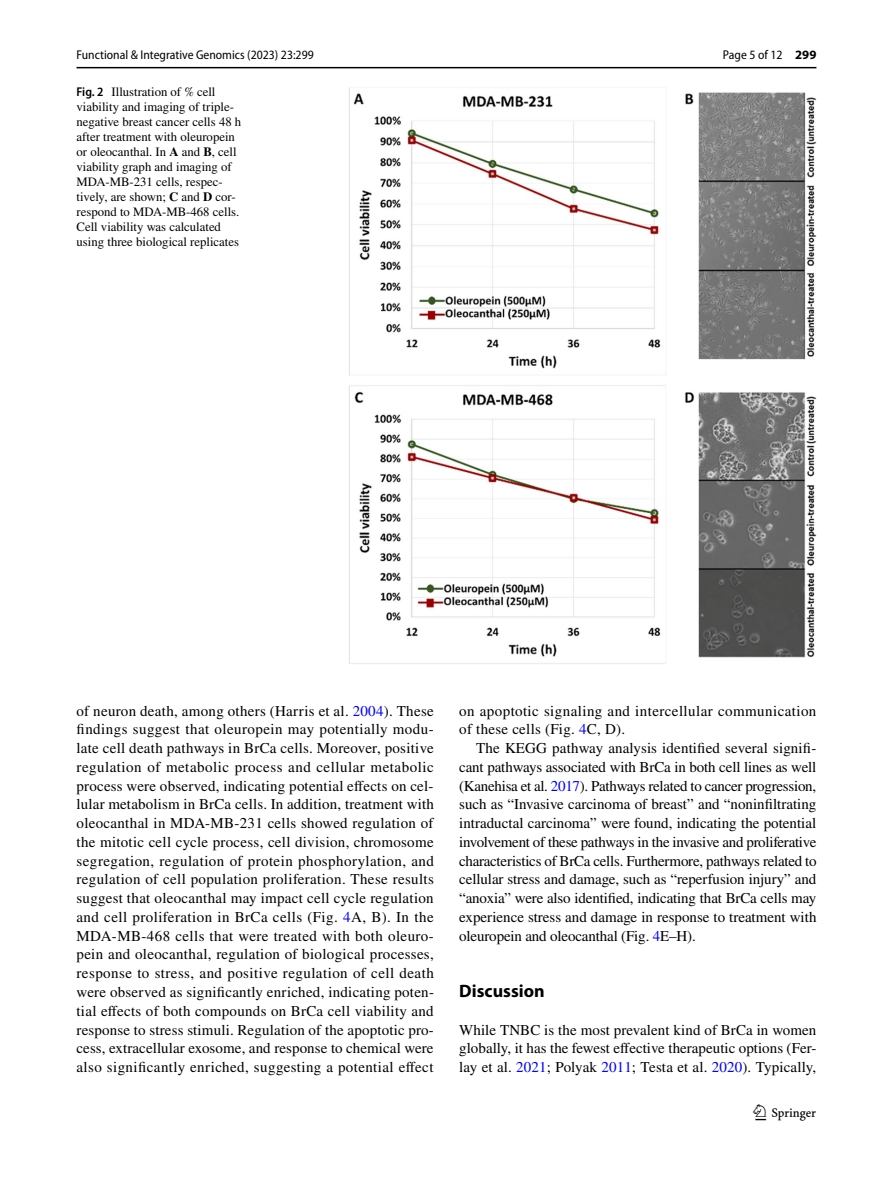
<style>
.page{position:relative;width:893px;height:1187px;background:#fff}
.page>*{position:absolute;margin:0;border:0;box-sizing:border-box;transform-origin:0 0}
.t1{font:22.5px "Springnew Regular 3";color:#000}
.t2{font:700 18px "Myriad Pro";color:#000}
.t3{font:15px/18.8px "STIX";letter-spacing:.02em;color:#000;text-align:justify}
.t4{font:12.75px/15px "STIX";color:#000}
.t5{font:semi-condensed 12.75px "Myriad Pro";color:#000}
.s1{font-family:"Myriad Pro";font-weight:600;font-stretch:semi-condensed}
.s2{font-weight:700}
.s3{font-weight:700;font-stretch:normal}
.s4{color:#00f}
</style>
<div class="page">
<hr style="left:77px;top:67px;width:739px;height:1px;background:#000">
<img style="left:349px;top:87px;width:467px;height:577px">
<p class="t5" style="left:77px;top:48px;width:239px">Functional &amp; Integrative Genomics (2023) 23:299</p>
<p class="t4" style="left:77px;top:85px;width:166px"><span class="s1">Fig. 2</span> Illustration of % cell viability and imaging of triple&shy;negative breast cancer cells 48 h after treatment with oleuropein or oleocanthal. In <span class="s2">A</span> and <span class="s2">B</span>, cell viability graph and imaging of<br>MDA-MB-231 cells, respec&shy;tively, are shown; <span class="s2">C</span> and <span class="s2">D</span> cor&shy;respond to MDA-MB-468 cells.<br>Cell viability was calculated using three biological replicates</p>
<p class="t5" style="left:723px;top:48px;width:95px">Page 5 of 12 <span class="s3">299</span></p>
<p class="t3" style="left:77px;top:702px;width:359px">of neuron death, among others (Harris et al. <span class="s4">2004</span>). These findings suggest that oleuropein may potentially modu&shy;late cell death pathways in BrCa cells. Moreover, positive regulation of metabolic process and cellular metabolic process were observed, indicating potential effects on cel&shy;lular metabolism in BrCa cells. In addition, treatment with oleocanthal in MDA-MB-231 cells showed regulation of the mitotic cell cycle process, cell division, chromosome segregation, regulation of protein phosphorylation, and regulation of cell population proliferation. These results suggest that oleocanthal may impact cell cycle regulation and cell proliferation in BrCa cells (Fig. <span class="s4">4</span>A, B). In the MDA-MB-468 cells that were treated with both oleuro&shy;pein and oleocanthal, regulation of biological processes, response to stress, and positive regulation of cell death were observed as significantly enriched, indicating poten&shy;tial effects of both compounds on BrCa cell viability and response to stress stimuli. Regulation of the apoptotic pro&shy;cess, extracellular exosome, and response to chemical were also significantly enriched, suggesting a potential effect</p>
<p class="t3" style="left:459px;top:702px;width:359px">on apoptotic signaling and intercellular communication of these cells (Fig. <span class="s4">4</span>C, D).</p>
<p class="t3" style="left:459px;top:739px;width:359px;text-indent:17px">The KEGG pathway analysis identified several signifi&shy;cant pathways associated with BrCa in both cell lines as well (Kanehisa et al. <span class="s4">2017</span>). Pathways related to cancer progression, such as “Invasive carcinoma of breast” and “noninfiltrating intraductal carcinoma” were found, indicating the potential involvement of these pathways in the invasive and proliferative characteristics of BrCa cells. Furthermore, pathways related to cellular stress and damage, such as “reperfusion injury” and “anoxia” were also identified, indicating that BrCa cells may experience stress and damage in response to treatment with oleuropein and oleocanthal (Fig. <span class="s4">4</span>E–H).</p>
<p class="t2" style="left:459px;top:979px;width:87px">Discussion</p>
<p class="t3" style="left:459px;top:1021px;width:359px">While TNBC is the most prevalent kind of BrCa in women globally, it has the fewest effective therapeutic options (Fer&shy;lay et al. <span class="s4">2021</span>; Polyak <span class="s4">2011</span>; Testa et al. <span class="s4">2020</span>). Typically,</p>
<h1 class="t1" style="left:755px;top:1104px;width:62px">1 3</h1>
</div>
